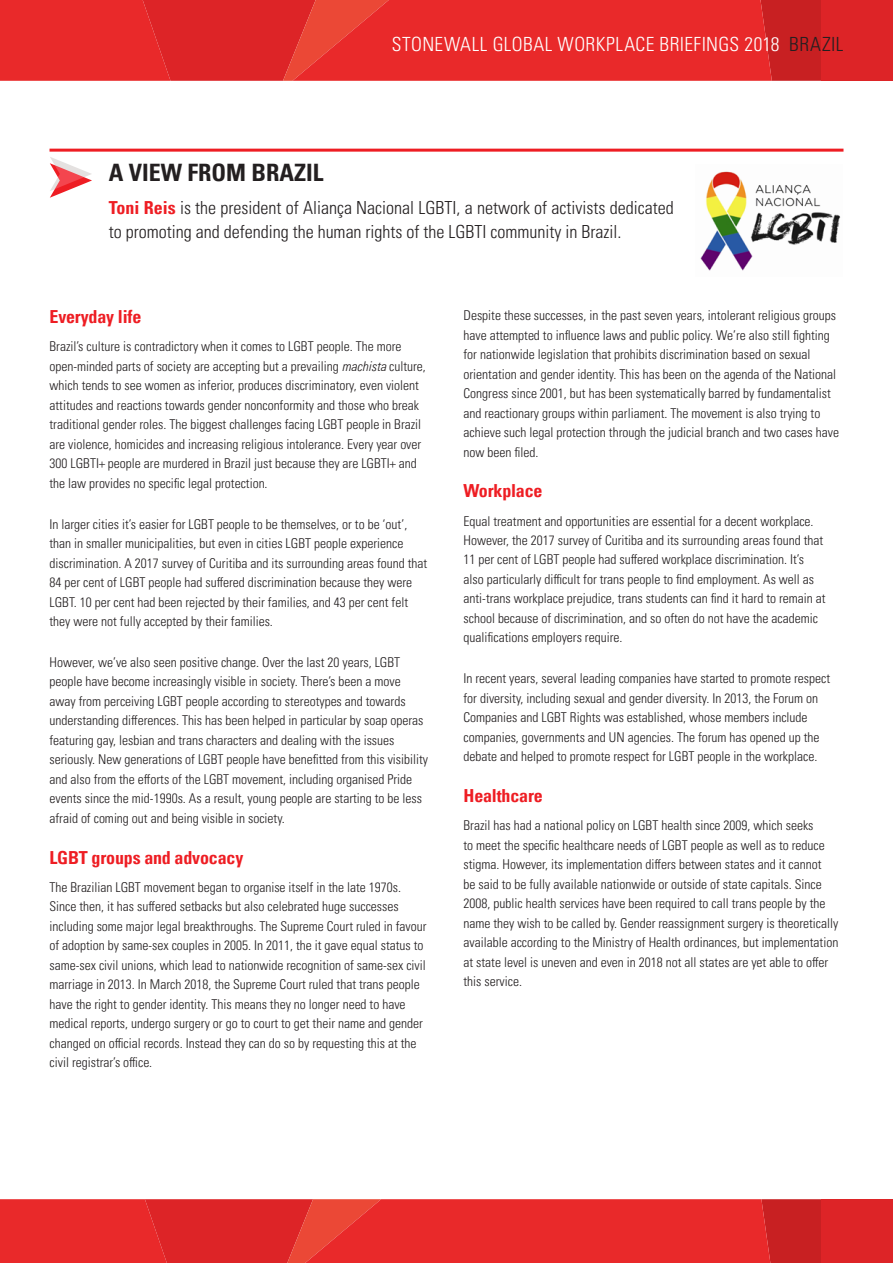
<style>
.page{position:relative;width:893px;height:1263px;background:#fff}
.page>*{position:absolute;margin:0;border:0;box-sizing:border-box;transform-origin:0 0}
.t1{font:700 condensed 24px "Univers LT Pro";color:#231f20}
.t2{font:300 condensed 19.5px "Univers LT Pro";letter-spacing:.02em;color:#fff}
.t3{font:300 condensed 18px/24px "Univers LT Pro";color:#231f20}
.t4{font:700 condensed 18px "Univers LT Pro";letter-spacing:-.01em;color:#ee1d23}
.t5{font:300 condensed 13.5px/19.5px "Univers LT Pro";color:#231f20}
.s1{color:#231f20}
.s2{font-weight:700;color:#ee1d23}
.s3{font-style:italic}
</style>
<div class="page">
<svg style="left:0;top:1199px;width:821px;height:64px;background:#e42a2a"></svg>
<div style="left:821px;top:1199px;width:72px;height:64px;background:#dd2427"></div>
<hr style="left:50px;top:149px;width:793px;height:3px;background:#ee1d23">
<svg style="left:50px;top:157px;width:42px;height:41px"></svg>
<img style="left:700px;top:171px;width:141px;height:100px">
<svg style="left:0;top:0;width:821px;height:81px;background:#e4292a"></svg>
<div style="left:821px;top:0;width:72px;height:81px;background:#dd2427"></div>
<h2 class="t2" style="left:392px;top:31px;width:453px">STONEWALL GLOBAL WORKPLACE BRIEFINGS 2018 <span class="s1">BRAZIL</span></h2>
<h1 class="t1" style="left:109px;top:158px;width:216px">A VIEW FROM BRAZIL</h1>
<h3 class="t3" style="left:109px;top:195px;width:566px"><span class="s2">Toni Reis</span> is the president of Aliança Nacional LGBTI, a network of activists dedicated to promoting and defending the human rights of the LGBTI community in Brazil.</h3>
<h3 class="t4" style="left:50px;top:306px;width:93px">Everyday life</h3>
<p class="t5" style="left:50px;top:336px;width:378px">Brazil’s culture is contradictory when it comes to LGBT people. The more open-minded parts of society are accepting but a prevailing <span class="s3">machista</span> culture, which tends to see women as inferior, produces discriminatory, even violent attitudes and reactions towards gender nonconformity and those who break traditional gender roles. The biggest challenges facing LGBT people in Brazil are violence, homicides and increasing religious intolerance. Every year over 300 LGBTI+ people are murdered in Brazil just because they are LGBTI+ and the law provides no specific legal protection.</p>
<p class="t5" style="left:50px;top:513px;width:379px">In larger cities it’s easier for LGBT people to be themselves, or to be ‘out’, than in smaller municipalities, but even in cities LGBT people experience discrimination. A 2017 survey of Curitiba and its surrounding areas found that 84 per cent of LGBT people had suffered discrimination because they were LGBT. 10 per cent had been rejected by their families, and 43 per cent felt they were not fully accepted by their families.</p>
<p class="t5" style="left:50px;top:652px;width:380px">However, we’ve also seen positive change. Over the last 20 years, LGBT people have become increasingly visible in society. There’s been a move away from perceiving LGBT people according to stereotypes and towards understanding differences. This has been helped in particular by soap operas featuring gay, lesbian and trans characters and dealing with the issues seriously. New generations of LGBT people have benefitted from this visibility and also from the efforts of the LGBT movement, including organised Pride events since the mid-1990s. As a result, young people are starting to be less afraid of coming out and being visible in society.</p>
<h3 class="t4" style="left:50px;top:846px;width:195px">LGBT groups and advocacy</h3>
<p class="t5" style="left:50px;top:876px;width:379px">The Brazilian LGBT movement began to organise itself in the late 1970s.<br>Since then, it has suffered setbacks but also celebrated huge successes including some major legal breakthroughs. The Supreme Court ruled in favour of adoption by same-sex couples in 2005. In 2011, the it gave equal status to same-sex civil unions, which lead to nationwide recognition of same-sex civil marriage in 2013. In March 2018, the Supreme Court ruled that trans people have the right to gender identity. This means they no longer need to have medical reports, undergo surgery or go to court to get their name and gender changed on official records. Instead they can do so by requesting this at the civil registrar’s office.</p>
<p class="t5" style="left:463px;top:305px;width:377px">Despite these successes, in the past seven years, intolerant religious groups have attempted to influence laws and public policy. We’re also still fighting for nationwide legislation that prohibits discrimination based on sexual orientation and gender identity. This has been on the agenda of the National Congress since 2001, but has been systematically barred by fundamentalist and reactionary groups within parliament. The movement is also trying to achieve such legal protection through the judicial branch and two cases have now been filed.</p>
<h3 class="t4" style="left:463px;top:480px;width:81px">Workplace</h3>
<p class="t5" style="left:463px;top:510px;width:364px">Equal treatment and opportunities are essential for a decent workplace.<br>However, the 2017 survey of Curitiba and its surrounding areas found that 11 per cent of LGBT people had suffered workplace discrimination. It’s also particularly difficult for trans people to find employment. As well as anti-trans workplace prejudice, trans students can find it hard to remain at school because of discrimination, and so often do not have the academic qualifications employers require.</p>
<p class="t5" style="left:463px;top:668px;width:368px">In recent years, several leading companies have started to promote respect for diversity, including sexual and gender diversity. In 2013, the Forum on Companies and LGBT Rights was established, whose members include companies, governments and UN agencies. The forum has opened up the debate and helped to promote respect for LGBT people in the workplace.</p>
<h3 class="t4" style="left:463px;top:785px;width:81px">Healthcare</h3>
<p class="t5" style="left:463px;top:815px;width:376px">Brazil has had a national policy on LGBT health since 2009, which seeks<br>to meet the specific healthcare needs of LGBT people as well as to reduce stigma. However, its implementation differs between states and it cannot<br>be said to be fully available nationwide or outside of state capitals. Since 2008, public health services have been required to call trans people by the name they wish to be called by. Gender reassignment surgery is theoretically available according to the Ministry of Health ordinances, but implementation at state level is uneven and even in 2018 not all states are yet able to offer this service.</p>
</div>
